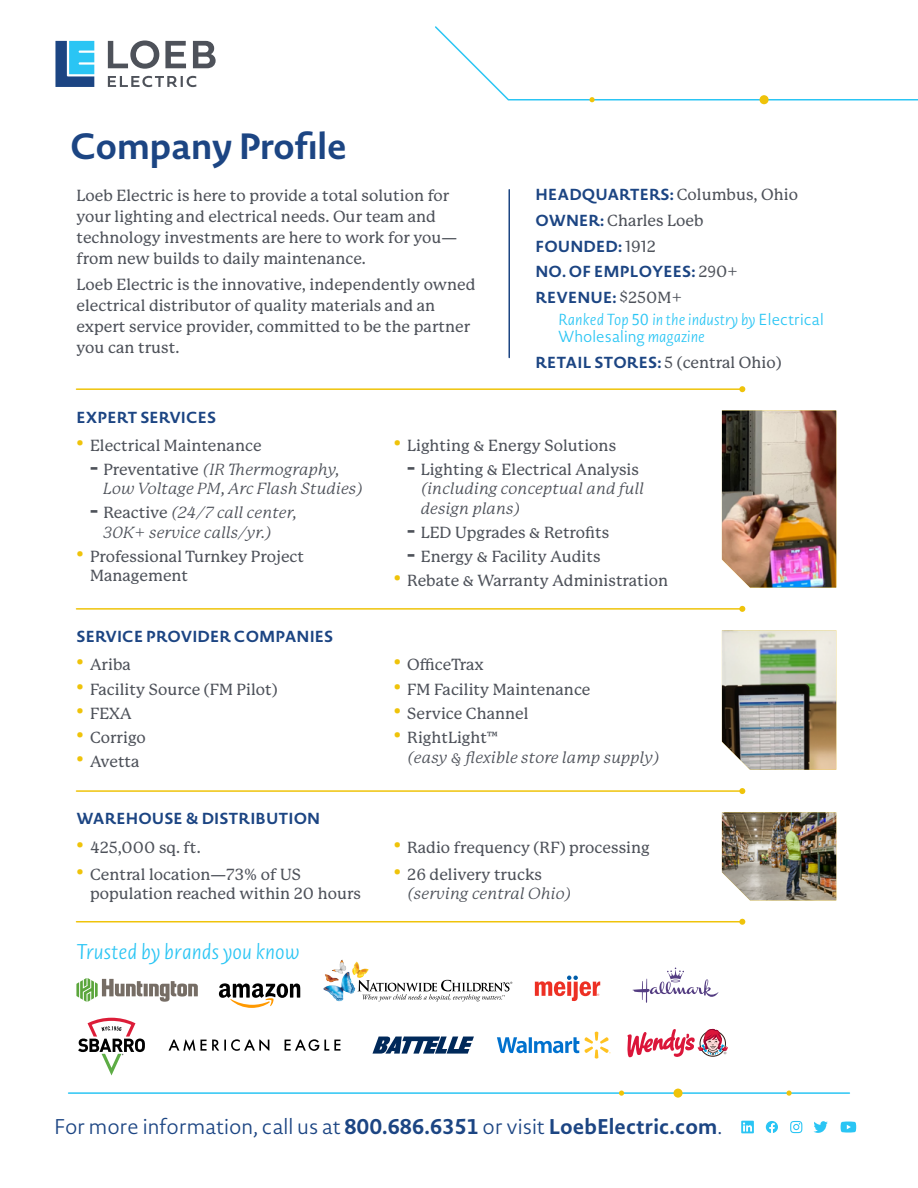
<style>
.page{position:relative;width:918px;height:1188px;background:#fff}
.page>*{position:absolute;margin:0;border:0;box-sizing:border-box;transform-origin:0 0}
.t1{font:700 36px "Novel Sans Pro";color:#1c4583}
.t2{font:300 21px "Novel Sans Pro";letter-spacing:.005em;color:#1c4583}
.t3{font:italic 300 21px "Novel Sans Pro";letter-spacing:.005em;color:#2ac5f4}
.t4{font:500 15.75px/21.1px "P Mackinac Pro";letter-spacing:.005em;color:#4e525a}
.t5{font:italic 15.75px/19.5px "P22 Mackinac Pro";letter-spacing:.005em;color:#4e525a}
.t6{font:700 15.75px/25.5px "Novel Sans Pro";letter-spacing:.005em;color:#1c4583}
.t7{font:italic 300 15.75px/16.8px "Novel Sans Pro";letter-spacing:.005em;color:#2ac5f4}
.s1{font-family:"P Mackinac Pro";font-weight:500;color:#4e525a}
.s2{font-family:"Novel Sans Pro";font-weight:700;color:#1c4583}
.s3{font-family:"Leelawadee UI";font-weight:400;color:#4e525a}
.s4{font-family:"Leelawadee UI";font-weight:400;font-style:normal}
.s5{font-style:normal}
.s6{font-family:"Novel Sans Pro";font-weight:700;font-size:24px;color:#efc30a}
.s7{font-family:"Novel Sans Pro";font-weight:700;font-style:normal;font-size:24px}
.s8{font-family:"P Mackinac Pro";font-weight:500;font-style:normal}
.s9{font-family:"Novel Sans Pro";font-weight:700;font-size:24px}
.s10{font-weight:700}
</style>
<div class="page">
<svg style="left:55px;top:41px;width:39px;height:46px;background:#3e92c2"></svg>
<svg style="left:108px;top:40px;width:108px;height:29px"></svg>
<svg style="left:108px;top:76px;width:88px;height:11px"></svg>
<svg style="left:766px;top:1121px;width:12px;height:12px"></svg>
<svg style="left:841px;top:1122px;width:15px;height:11px"></svg>
<svg style="left:790px;top:1121px;width:12px;height:12px"></svg>
<svg style="left:813px;top:1121px;width:15px;height:12px"></svg>
<svg style="left:741px;top:1121px;width:13px;height:12px"></svg>
<svg style="left:743px;top:1122px;width:9px;height:9px"></svg>
<svg style="left:76px;top:978px;width:122px;height:24px"></svg>
<svg style="left:339px;top:960px;width:3px;height:9px"></svg>
<svg style="left:357px;top:980px;width:155px;height:21px"></svg>
<svg style="left:219px;top:983px;width:81px;height:25px"></svg>
<svg style="left:535px;top:976px;width:65px;height:25px"></svg>
<svg style="left:633px;top:968px;width:85px;height:35px"></svg>
<svg style="left:169px;top:1039px;width:171px;height:12px"></svg>
<svg style="left:497px;top:1032px;width:114px;height:27px"></svg>
<svg style="left:627px;top:1028px;width:101px;height:30px"></svg>
<svg style="left:78px;top:1018px;width:67px;height:57px"></svg>
<svg style="left:372px;top:1037px;width:102px;height:17px"></svg>
<svg style="left:435px;top:26px;width:483px;height:76px"></svg>
<div style="left:760px;top:95px;width:9px;height:9px;background:#efc30a;border-radius:50%"></div>
<hr style="left:69px;top:1092px;width:780px;height:2px;background:#2ac5f4">
<div style="left:673px;top:1089px;width:10px;height:9px;background:#efc30a;border-radius:50%"></div>
<svg style="left:619px;top:1091px;width:5px;height:5px"></svg>
<svg style="left:786px;top:1091px;width:6px;height:5px"></svg>
<hr style="left:508px;top:190px;width:2px;height:168px;background:#1c4583">
<hr style="left:76px;top:388px;width:666px;height:2px;background:#efc30a">
<svg style="left:739px;top:386px;width:6px;height:6px"></svg>
<hr style="left:76px;top:608px;width:666px;height:2px;background:#efc30a">
<svg style="left:739px;top:606px;width:6px;height:6px"></svg>
<hr style="left:76px;top:790px;width:666px;height:2px;background:#efc30a">
<svg style="left:739px;top:788px;width:6px;height:6px"></svg>
<hr style="left:76px;top:921px;width:666px;height:1px;background:#efc30a">
<svg style="left:739px;top:919px;width:6px;height:6px"></svg>
<img style="left:722px;top:411px;width:114px;height:177px">
<img style="left:722px;top:630px;width:114px;height:140px">
<img style="left:722px;top:812px;width:114px;height:88px">
<h1 class="t1" style="left:70px;top:120px;width:278px">Company Profile</h1>
<p class="t4" style="left:76px;top:185px;width:382px">Loeb Electric is here to provide a total solution for your lighting and electrical needs. Our team and technology investments are here to work for you— from new builds to daily maintenance.</p>
<p class="t4" style="left:76px;top:274px;width:401px">Loeb Electric is the innovative, independently owned electrical distributor of quality materials and an expert service provider, committed to be the partner you can trust.</p>
<p class="t6" style="left:76px;top:404px;width:141px">EXPERT SERVICES</p>
<p class="t6" style="left:536px;top:182px;width:264px">HEADQUARTERS: <span class="s1">Columbus, Ohio</span></p>
<p class="t4" style="left:536px;top:210px;width:170px"><span class="s2">OWNER:</span> Charles Loeb</p>
<p class="t6" style="left:536px;top:233px;width:204px">FOUNDED: <span class="s1">1912<br></span>NO. OF EMPLOYEES: <span class="s1">2</span><span class="s3">9</span><span class="s1">0+<br></span>REVENUE: <span class="s1">$250M+</span></p>
<p class="t7" style="left:558px;top:311px;width:267px">Ranked Top <span class="s4">50</span> in the industry by <span class="s5">Electrical<br>Wholesaling</span> magazine</p>
<p class="t4" style="left:536px;top:352px;width:248px"><span class="s2">RETAIL STORES:</span> 5 (central Ohio)</p>
<p class="t4" style="left:76px;top:435px;width:187px"><span class="s6">•</span> Electrical Maintenance</p>
<p class="t5" style="left:104px;top:460px;width:261px;text-indent:-14px"><span class="s7">-</span> <span class="s8">Preventative</span> (IR Thermography,<br>Low Voltage PM, Arc Flash Studies)</p>
<p class="t5" style="left:104px;top:503px;width:195px;text-indent:-14px"><span class="s7">-</span> <span class="s8">Reactive</span> (24/7 call center,<br>30K+ service calls/yr.)</p>
<p class="t4" style="left:90px;top:547px;width:216px;line-height:19.5px;text-indent:-14px"><span class="s6">•</span> Professional Turnkey Project<br>Management</p>
<p class="t6" style="left:76px;top:624px;width:258px">SERVICE PROVIDER COMPANIES</p>
<p class="t4" style="left:76px;top:654px;width:56px"><span class="s6">•</span> Ariba</p>
<p class="t4" style="left:76px;top:679px;width:203px"><span class="s6">•</span> Facility Source (FM Pilot)</p>
<p class="t4" style="left:76px;top:703px;width:57px"><span class="s6">•</span> FEXA</p>
<p class="t4" style="left:76px;top:727px;width:71px"><span class="s6">•</span> Corrigo</p>
<p class="t4" style="left:76px;top:751px;width:65px"><span class="s6">•</span> Avetta</p>
<p class="t6" style="left:76px;top:806px;width:245px">WAREHOUSE &amp; DISTRIBUTION</p>
<p class="t4" style="left:76px;top:837px;width:126px"><span class="s6">•</span> 425,000 sq. ft.</p>
<p class="t4" style="left:90px;top:865px;width:273px;line-height:19.6px;text-indent:-14px"><span class="s6">•</span> Central location—73% of US population reached within 20 hours</p>
<h2 class="t3" style="left:76px;top:937px;width:225px">Trusted by brands you know</h2>
<p class="t4" style="left:394px;top:435px;width:224px"><span class="s6">•</span> Lighting &amp; Energy Solutions</p>
<p class="t4" style="left:407px;top:459px;width:233px"><span class="s9">-</span> Lighting &amp; Electrical Analysis</p>
<p class="t5" style="left:421px;top:479px;width:225px">(including conceptual and full design plans)</p>
<p class="t4" style="left:407px;top:522px;width:204px"><span class="s9">-</span> LED Upgrades &amp; Retrofits</p>
<p class="t4" style="left:407px;top:546px;width:195px"><span class="s9">-</span> Energy &amp; Facility Audits</p>
<p class="t4" style="left:394px;top:570px;width:276px"><span class="s6">•</span> Rebate &amp; Warranty Administration</p>
<p class="t4" style="left:394px;top:654px;width:92px"><span class="s6">•</span> OfficeTrax</p>
<p class="t4" style="left:394px;top:679px;width:198px"><span class="s6">•</span> FM Facility Maintenance</p>
<p class="t4" style="left:394px;top:703px;width:136px"><span class="s6">•</span> Service Channel</p>
<p class="t4" style="left:394px;top:727px;width:106px"><span class="s6">•</span> RightLight™</p>
<p class="t5" style="left:407px;top:748px;width:254px">(easy &amp; flexible store lamp supply)</p>
<p class="t4" style="left:394px;top:837px;width:258px"><span class="s6">•</span> Radio frequency (RF) processing</p>
<p class="t4" style="left:394px;top:864px;width:150px"><span class="s6">•</span> 26 delivery trucks</p>
<p class="t5" style="left:407px;top:884px;width:166px">(serving central Ohio)</p>
<h2 class="t2" style="left:54px;top:1112px;width:670px">For more information, call us at <span class="s10">800.686.6351</span> or visit <span class="s10">LoebElectric.com</span>.</h2>
</div>
